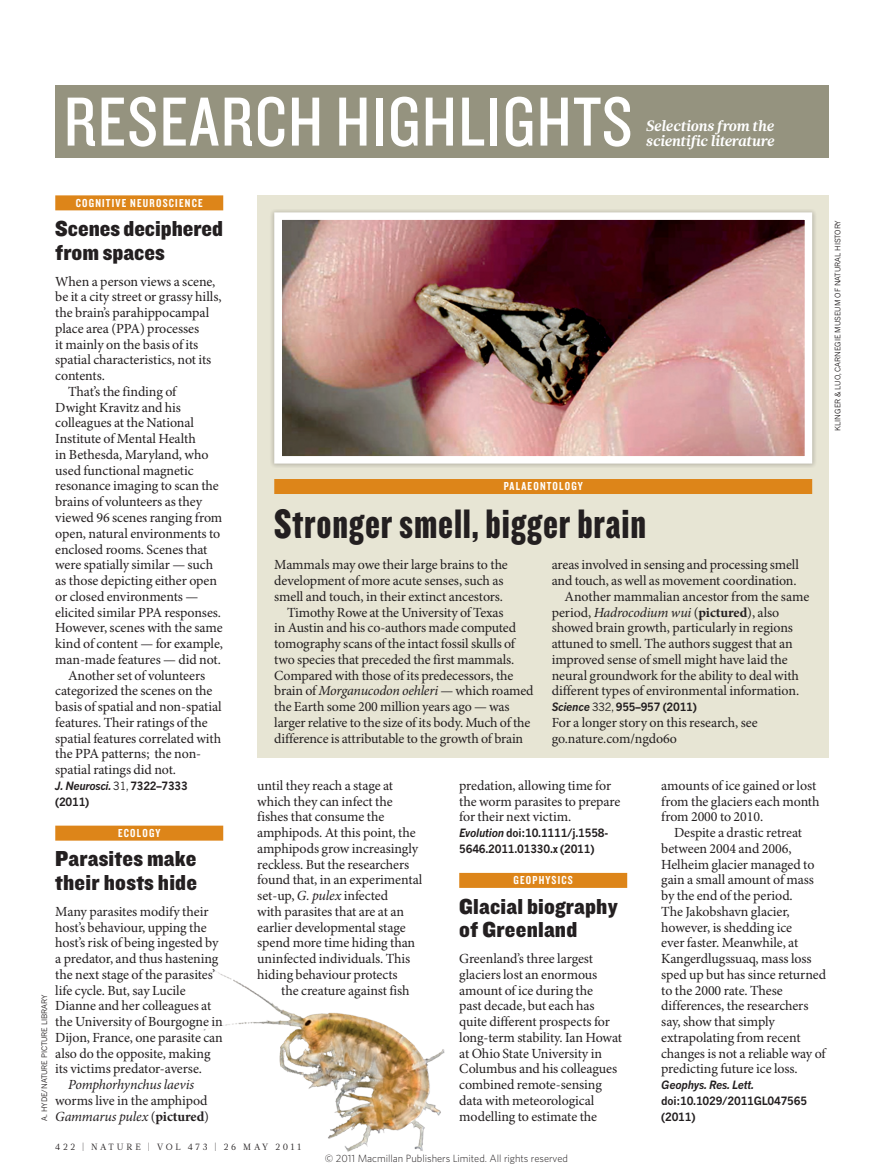
<style>
.page{position:relative;width:893px;height:1174px;background:#fff}
.page>*{position:absolute;margin:0;border:0;box-sizing:border-box;transform-origin:0 0}
.SECTION_HEADING_BOXE{font:72px "Knockout 29 Junior Ltweight";letter-spacing:.02em;color:#fff}
.BRIEFS_BOX_HEAD{font:42.75px "Knockout 69 Full Liteweight";letter-spacing:.02em;color:#231f20}
.RES_HIGH_HEAD_15{font:22.5px/23.7px "Knockout 71 Full Middlewt";letter-spacing:.01em;color:#231f20}
.t1{font:italic 700 15px/15px "Glosa Math";letter-spacing:-.005em;color:#fff}
.BODY_TEXT_R_L_INDENT{font:13.95px/15.8px "Minion Pro";letter-spacing:-.01em;color:#231f20}
.BODY_TEXT_R_L_1ST_PA{font:13.95px/15.8px "Minion Pro";letter-spacing:-.01em;color:#231f20}
.BODY_TEXT_R_L_INDENT-2{font:italic 13.95px/15.8px "Minion Pro";letter-spacing:-.01em;color:#231f20;text-align:center}
.BRIEFS_SUBJECT_STRAP{font:12px "Knockout 49 Liteweight";letter-spacing:.1em;color:#fff}
.BRIEFS_PAPER{font:700 11.25px/15.8px "News Gothic MTOT";letter-spacing:-.02em;color:#231f20;scale:.95 1}
.t2{font:300 10.5px "Whitney";color:#231f20}
.t3{font:9px "Glosa Math";letter-spacing:.3em;color:#231f20}
.PIC_CREDIT{font:7.5px "News Gothic MTOT";color:#231f20}
.s1{font-style:italic}
.s2{font-weight:400}
.s3{font-style:normal}
.s4{font-weight:700;font-style:normal}
.s5{font-weight:700}
</style>
<div class="page">
<img style="left:203px;top:970px;width:242px;height:181px">
<div style="left:257px;top:195px;width:572px;height:563px;background:#e7e5d4"></div>
<div style="left:274px;top:479px;width:538px;height:15px;background:#dd8519"></div>
<div style="left:269px;top:208px;width:547px;height:260px;background:#231f20;opacity:.25"></div>
<img style="left:283px;top:221px;width:520px;height:233px">
<div style="left:274px;top:212px;width:538px;height:251px;border:8px solid #fff"></div>
<div style="left:55px;top:195px;width:168px;height:15px;background:#dd8519"></div>
<div style="left:55px;top:825px;width:168px;height:15px;background:#dd8519"></div>
<div style="left:459px;top:873px;width:168px;height:15px;background:#dd8519"></div>
<div style="left:55px;top:85px;width:774px;height:72px;background:#95937f"></div>
<p class="SECTION_HEADING_BOXE" style="left:64px;top:75px;width:570px">RESEARCH HIGHLIGHTS</p>
<p class="t1" style="left:646px;top:118px;width:130px">Selections from the scientific literature</p>
<p class="BRIEFS_SUBJECT_STRAP" style="left:76px;top:195px;width:128px">COGNITIVE NEUROSCIENCE</p>
<p class="RES_HIGH_HEAD_15" style="left:55px;top:216px;width:169px">Scenes deciphered from spaces</p>
<p class="BODY_TEXT_R_L_1ST_PA" style="left:55px;top:274px;width:168px">When a person views a scene, be it a city street or grassy hills, the brain’s parahippocampal place area (PPA) processes<br>it mainly on the basis of its spatial characteristics, not its contents.</p>
<p class="BODY_TEXT_R_L_INDENT" style="left:55px;top:384px;width:169px;text-indent:13px">That’s the finding of<br>Dwight Kravitz and his colleagues at the National<br>Institute of Mental Health<br>in Bethesda, Maryland, who used functional magnetic resonance imaging to scan the brains of volunteers as they viewed 96 scenes ranging from open, natural environments to enclosed rooms. Scenes that were spatially similar — such as those depicting either open or closed environments — elicited similar PPA responses.<br>However, scenes with the same kind of content — for example, man-made features — did not.</p>
<p class="BODY_TEXT_R_L_INDENT" style="left:55px;top:668px;width:168px;text-indent:13px">Another set of volunteers categorized the scenes on the basis of spatial and non-spatial features. Their ratings of the spatial features correlated with the PPA patterns; the non&shy;spatial ratings did not.</p>
<p class="BRIEFS_PAPER" style="left:55px;top:777px;width:141px"><span class="s1">J. Neurosci.</span> <span class="s2">31,</span> 7322–7333 (2011)</p>
<p class="BRIEFS_SUBJECT_STRAP" style="left:118px;top:825px;width:44px">ECOLOGY</p>
<p class="RES_HIGH_HEAD_15" style="left:55px;top:846px;width:143px">Parasites make their hosts hide</p>
<p class="BODY_TEXT_R_L_1ST_PA" style="left:55px;top:904px;width:169px">Many parasites modify their host’s behaviour, upping the host’s risk of being ingested by a predator, and thus hastening the next stage of the parasites’ life cycle. But, say Lucile<br>Dianne and her colleagues at the University of Bourgogne in<br>Dijon, France, one parasite can also do the opposite, making its victims predator-averse.</p>
<p class="BODY_TEXT_R_L_INDENT-2" style="left:55px;top:1077px;width:155px">Pomphorhynchus laevis <span class="s3">worms live in the amphipod<br></span>Gammarus pulex <span class="s3">(</span><span class="s4">pictured</span><span class="s3">)</span></p>
<p class="PIC_CREDIT" style="left:40px;top:1120px;width:127px;rotate:-90deg">A. HYDE/NATURE PICTURE LIBRARY</p>
<p class="BRIEFS_SUBJECT_STRAP" style="left:504px;top:479px;width:80px">PALAEONTOLOGY</p>
<p class="BRIEFS_BOX_HEAD" style="left:274px;top:497px;width:373px">Stronger smell, bigger brain</p>
<p class="BODY_TEXT_R_L_1ST_PA" style="left:274px;top:557px;width:235px">Mammals may owe their large brains to the development of more acute senses, such as smell and touch, in their extinct ancestors.</p>
<p class="BODY_TEXT_R_L_INDENT" style="left:274px;top:605px;width:261px;text-indent:13px">Timothy Rowe at the University of Texas<br>in Austin and his co-authors made computed tomography scans of the intact fossil skulls of two species that preceded the first mammals.<br>Compared with those of its predecessors, the brain of <span class="s1">Morganucodon oehleri</span> — which roamed the Earth some 200 million years ago — was larger relative to the size of its body. Much of the difference is attributable to the growth of brain</p>
<p class="BODY_TEXT_R_L_INDENT" style="left:552px;top:557px;width:249px">areas involved in sensing and processing smell and touch, as well as movement coordination.</p>
<p class="BODY_TEXT_R_L_INDENT" style="left:552px;top:589px;width:259px;text-indent:13px">Another mammalian ancestor from the same period, <span class="s1">Hadrocodium wui</span> (<span class="s5">pictured</span>), also showed brain growth, particularly in regions attuned to smell. The authors suggest that an improved sense of smell might have laid the neural groundwork for the ability to deal with different types of environmental information.</p>
<p class="BRIEFS_PAPER" style="left:552px;top:699px;width:154px"><span class="s1">Science</span> <span class="s2">332,</span> 955–957 (2011)</p>
<p class="BODY_TEXT_R_L_1ST_PA" style="left:552px;top:715px;width:207px">For a longer story on this research, see go.nature.com/ngdo6o</p>
<p class="PIC_CREDIT" style="left:833px;top:431px;width:212px;rotate:-90deg">KLINGER &amp; LUO, CARNEGIE MUSEUM OF NATURAL HISTORY</p>
<p class="BODY_TEXT_R_L_INDENT" style="left:257px;top:778px;width:137px">until they reach a stage at</p>
<p class="BODY_TEXT_R_L_INDENT" style="left:257px;top:794px;width:137px">which they can infect the</p>
<p class="BODY_TEXT_R_L_INDENT" style="left:257px;top:809px;width:129px">fishes that consume the</p>
<p class="BODY_TEXT_R_L_INDENT" style="left:257px;top:825px;width:160px">amphipods. At this point, the</p>
<p class="BODY_TEXT_R_L_INDENT" style="left:257px;top:841px;width:162px">amphipods grow increasingly</p>
<p class="BODY_TEXT_R_L_INDENT" style="left:257px;top:857px;width:154px">reckless. But the researchers</p>
<p class="BODY_TEXT_R_L_INDENT" style="left:257px;top:872px;width:167px">found that, in an experimental</p>
<p class="BODY_TEXT_R_L_INDENT" style="left:257px;top:888px;width:132px">set-up, <span class="s1">G. pulex</span> infected</p>
<p class="BODY_TEXT_R_L_INDENT" style="left:257px;top:904px;width:148px">with parasites that are at an</p>
<p class="BODY_TEXT_R_L_INDENT" style="left:257px;top:920px;width:150px">earlier developmental stage</p>
<p class="BODY_TEXT_R_L_INDENT" style="left:257px;top:935px;width:159px">spend more time hiding than</p>
<p class="BODY_TEXT_R_L_INDENT" style="left:257px;top:951px;width:155px">uninfected individuals. This</p>
<p class="BODY_TEXT_R_L_INDENT" style="left:257px;top:967px;width:142px">hiding behaviour protects</p>
<p class="BODY_TEXT_R_L_INDENT" style="left:281px;top:983px;width:130px">the creature against fish</p>
<p class="BODY_TEXT_R_L_INDENT" style="left:459px;top:778px;width:163px">predation, allowing time for the worm parasites to prepare for their next victim.</p>
<p class="BRIEFS_PAPER" style="left:459px;top:825px;width:158px"><span class="s1">Evolution</span> doi:10.1111/j.1558-<br>5646.2011.01330.x (2011)</p>
<p class="BRIEFS_SUBJECT_STRAP" style="left:513px;top:872px;width:61px">GEOPHYSICS</p>
<p class="RES_HIGH_HEAD_15" style="left:459px;top:893px;width:160px">Glacial biography of Greenland</p>
<p class="BODY_TEXT_R_L_1ST_PA" style="left:459px;top:951px;width:164px">Greenland’s three largest glaciers lost an enormous amount of ice during the<br>past decade, but each has quite different prospects for long-term stability. Ian Howat at Ohio State University in<br>Columbus and his colleagues combined remote-sensing data with meteorological modelling to estimate the</p>
<p class="BODY_TEXT_R_L_1ST_PA" style="left:661px;top:778px;width:160px">amounts of ice gained or lost from the glaciers each month from 2000 to 2010.</p>
<p class="BODY_TEXT_R_L_INDENT" style="left:661px;top:825px;width:166px;text-indent:13px">Despite a drastic retreat between 2004 and 2006,<br>Helheim glacier managed to gain a small amount of mass by the end of the period.<br>The Jakobshavn glacier, however, is shedding ice<br>ever faster. Meanwhile, at<br>Kangerdlugssuaq, mass loss sped up but has since returned to the 2000 rate. These differences, the researchers say, show that simply extrapolating from recent changes is not a reliable way of predicting future ice loss.</p>
<p class="BRIEFS_PAPER" style="left:661px;top:1077px;width:155px"><span class="s1">Geophys. Res. Lett. </span>doi:10.1029/2011GL047565 (2011)</p>
<p class="t3" style="left:55px;top:1141px;width:247px">422 | NATURE | VOL 473 | 26 MAY 2011</p>
<p class="t2" style="left:325px;top:1151px;width:245px">© 2011 Macmillan Publishers Limited. All rights reserved</p>
</div>
